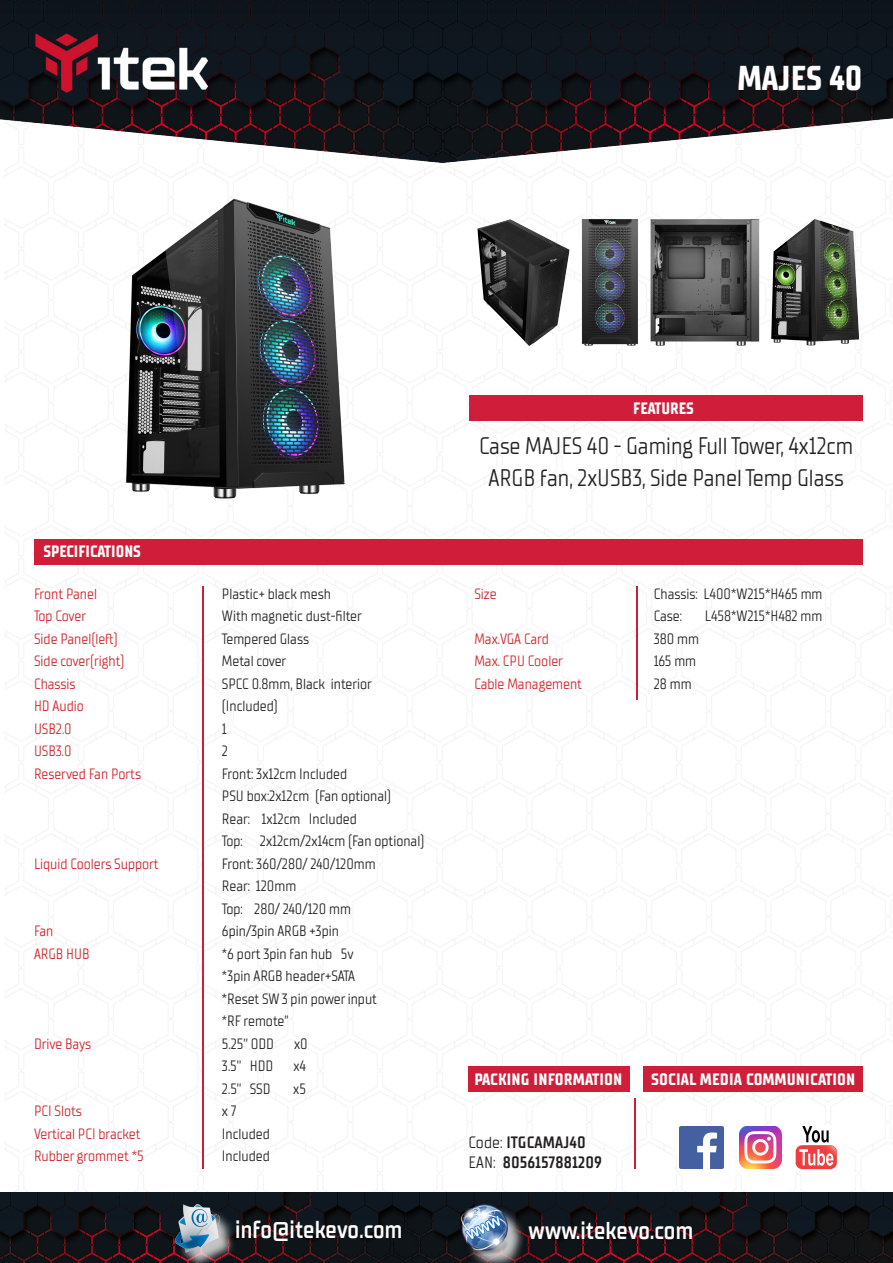
<style>
.page{position:relative;width:893px;height:1263px;background:#fff}
.page>*{position:absolute;margin:0;border:0;box-sizing:border-box;transform-origin:0 0}
.t1{font:700 34.5px "TT Supermolot Neue Condensed";color:#fff}
.t2{font:24.9px "TT Supermolot Neue Condensed Dm";letter-spacing:.01em;color:#fff;scale:.96 1}
.t3{font:24px/31.5px "TT Supermolot Neue Condensed";color:#231f20;text-align:center}
.t4{font:700 16.5px "TT Supermolot Neue Condensed";letter-spacing:.01em;color:#fff}
.t5{font:16.5px/19.8px "TT Supermolot Neue Condensed Dm";letter-spacing:.01em;color:#231f20}
.t6{font:15px/22.5px "TT Supermolot Neue Condensed";color:#231f20}
.t7{font:15px/22.5px "TT Supermolot Neue Condensed";color:#d1232a}
.t8{font:15px "TT Supermolot Neue Condensed";letter-spacing:-.02em;color:#d1232a}
.s1{font-family:"TT Supermolot Neue Condensed"}
</style>
<div class="page">
<img style="left:0;top:0;width:893px;height:164px">
<img style="left:0;top:1193px;width:893px;height:70px">
<div style="left:464px;top:1207px;width:62px;height:56px;background:#fff;opacity:.75"></div>
<img style="left:456px;top:1201px;width:55px;height:54px">
<div style="left:178px;top:1208px;width:60px;height:55px;background:#fff;opacity:.75"></div>
<img style="left:170px;top:1201px;width:55px;height:51px">
<img style="left:125px;top:198px;width:220px;height:301px">
<img style="left:477px;top:219px;width:93px;height:127px">
<img style="left:581px;top:218px;width:58px;height:128px">
<img style="left:650px;top:218px;width:110px;height:128px">
<img style="left:771px;top:219px;width:88px;height:127px">
<hr style="left:202px;top:586px;width:2px;height:582px;background:#d01e39">
<hr style="left:636px;top:586px;width:2px;height:114px;background:#d01e39">
<svg style="left:679px;top:1126px;width:45px;height:43px"></svg>
<img style="left:679px;top:1126px;width:44px;height:42px">
<img style="left:739px;top:1126px;width:42px;height:43px">
<div style="left:468px;top:1066px;width:162px;height:25px;background:#d01e3a"></div>
<div style="left:643px;top:1066px;width:220px;height:25px;background:#d01e3a"></div>
<div style="left:469px;top:395px;width:393px;height:25px;background:#d01e3a"></div>
<div style="left:34px;top:540px;width:828px;height:25px;background:#d01e3a"></div>
<img style="left:795px;top:1126px;width:42px;height:44px">
<hr style="left:634px;top:1098px;width:1px;height:70px;background:#d01e39">
<p class="t1" style="left:737px;top:58px;width:127px">MAJES 40</p>
<p class="t4" style="left:633px;top:398px;width:62px">FEATURES</p>
<p class="t4" style="left:43px;top:542px;width:99px">SPECIFICATIONS</p>
<p class="t3" style="left:479px;top:431px;width:376px">Case MAJES 40 - Gaming Full Tower, 4x12cm<br>ARGB fan, 2xUSB3, Side Panel Temp Glass</p>
<p class="t7" style="left:34px;top:583px;width:65px">Front Panel</p>
<p class="t8" style="left:34px;top:607px;width:54px">Top Cover</p>
<p class="t7" style="left:34px;top:628px;width:92px">Side Panel(left)<br>Side cover(right)</p>
<p class="t7" style="left:34px;top:673px;width:43px">Chassis</p>
<p class="t7" style="left:34px;top:695px;width:51px">HD Audio</p>
<p class="t7" style="left:34px;top:718px;width:39px">USB2.0</p>
<p class="t7" style="left:34px;top:740px;width:39px">USB3.0</p>
<p class="t7" style="left:34px;top:763px;width:109px">Reserved Fan Ports</p>
<p class="t6" style="left:222px;top:583px;width:141px">Plastic+ black mesh<br>With magnetic dust-filter</p>
<p class="t6" style="left:222px;top:628px;width:89px">Tempered Glass</p>
<p class="t6" style="left:222px;top:650px;width:66px">Metal cover</p>
<p class="t6" style="left:222px;top:673px;width:151px">SPCC 0.8mm, Black interior</p>
<p class="t6" style="left:222px;top:695px;width:57px">(Included)</p>
<p class="t6" style="left:222px;top:718px;width:6px">1</p>
<p class="t6" style="left:222px;top:740px;width:8px">2</p>
<p class="t6" style="left:222px;top:763px;width:127px">Front: 3x12cm Included</p>
<p class="t6" style="left:222px;top:785px;width:171px">PSU box:2x12cm (Fan optional)</p>
<p class="t6" style="left:222px;top:808px;width:136px">Rear: 1x12cm Included</p>
<p class="t6" style="left:222px;top:830px;width:204px">Top: 2x12cm/2x14cm (Fan optional)</p>
<p class="t6" style="left:222px;top:853px;width:155px">Front: 360/280/ 240/120mm</p>
<p class="t6" style="left:222px;top:875px;width:76px">Rear: 120mm</p>
<p class="t6" style="left:222px;top:898px;width:131px">Top: 280/ 240/120 mm</p>
<p class="t6" style="left:222px;top:920px;width:118px">6pin/3pin ARGB +3pin</p>
<p class="t6" style="left:222px;top:943px;width:157px">*6 port 3pin fan hub 5v *3pin ARGB header+SATA *Reset SW 3 pin power input *RF remote”</p>
<p class="t6" style="left:222px;top:1033px;width:54px">5.25’’ ODD</p>
<p class="t6" style="left:294px;top:1033px;width:15px">x0</p>
<p class="t6" style="left:222px;top:1055px;width:53px">3.5’’ HDD</p>
<p class="t6" style="left:293px;top:1055px;width:14px">x4</p>
<p class="t6" style="left:222px;top:1078px;width:50px">2.5’’ SSD</p>
<p class="t6" style="left:293px;top:1078px;width:14px">x5</p>
<p class="t6" style="left:222px;top:1100px;width:16px">x 7</p>
<p class="t6" style="left:222px;top:1123px;width:49px">Included</p>
<p class="t6" style="left:222px;top:1145px;width:49px">Included</p>
<p class="t7" style="left:474px;top:583px;width:24px">Size</p>
<p class="t7" style="left:474px;top:628px;width:76px">Max.VGA Card</p>
<p class="t7" style="left:474px;top:650px;width:90px">Max. CPU Cooler</p>
<p class="t7" style="left:474px;top:673px;width:109px">Cable Management</p>
<p class="t7" style="left:34px;top:853px;width:126px">Liquid Coolers Support</p>
<p class="t7" style="left:34px;top:920px;width:21px">Fan</p>
<p class="t7" style="left:34px;top:943px;width:57px">ARGB HUB</p>
<p class="t7" style="left:34px;top:1033px;width:59px">Drive Bays</p>
<p class="t4" style="left:474px;top:1070px;width:150px">PACKING INFORMATION</p>
<p class="t7" style="left:34px;top:1100px;width:49px">PCI Slots</p>
<p class="t7" style="left:34px;top:1123px;width:111px">Vertical PCI bracket<br>Rubber grommet *5</p>
<p class="t5" style="left:468px;top:1133px;width:135px"><span class="s1">Code:</span> ITGCAMAJ40<br><span class="s1">EAN:</span> 8056157881209</p>
<p class="t6" style="left:654px;top:583px;width:170px">Chassis: L400*W215*H465 mm</p>
<p class="t6" style="left:654px;top:605px;width:30px">Case:</p>
<p class="t6" style="left:705px;top:605px;width:119px">L458*W215*H482 mm</p>
<p class="t6" style="left:654px;top:628px;width:47px">380 mm</p>
<p class="t6" style="left:654px;top:650px;width:44px">165 mm</p>
<p class="t6" style="left:654px;top:673px;width:39px">28 mm</p>
<p class="t4" style="left:651px;top:1070px;width:206px">SOCIAL MEDIA COMMUNICATION</p>
<h2 class="t2" style="left:235px;top:1214px;width:176px">info@itekevo.com</h2>
<h2 class="t2" style="left:529px;top:1215px;width:173px">www.itekevo.com</h2>
</div>
